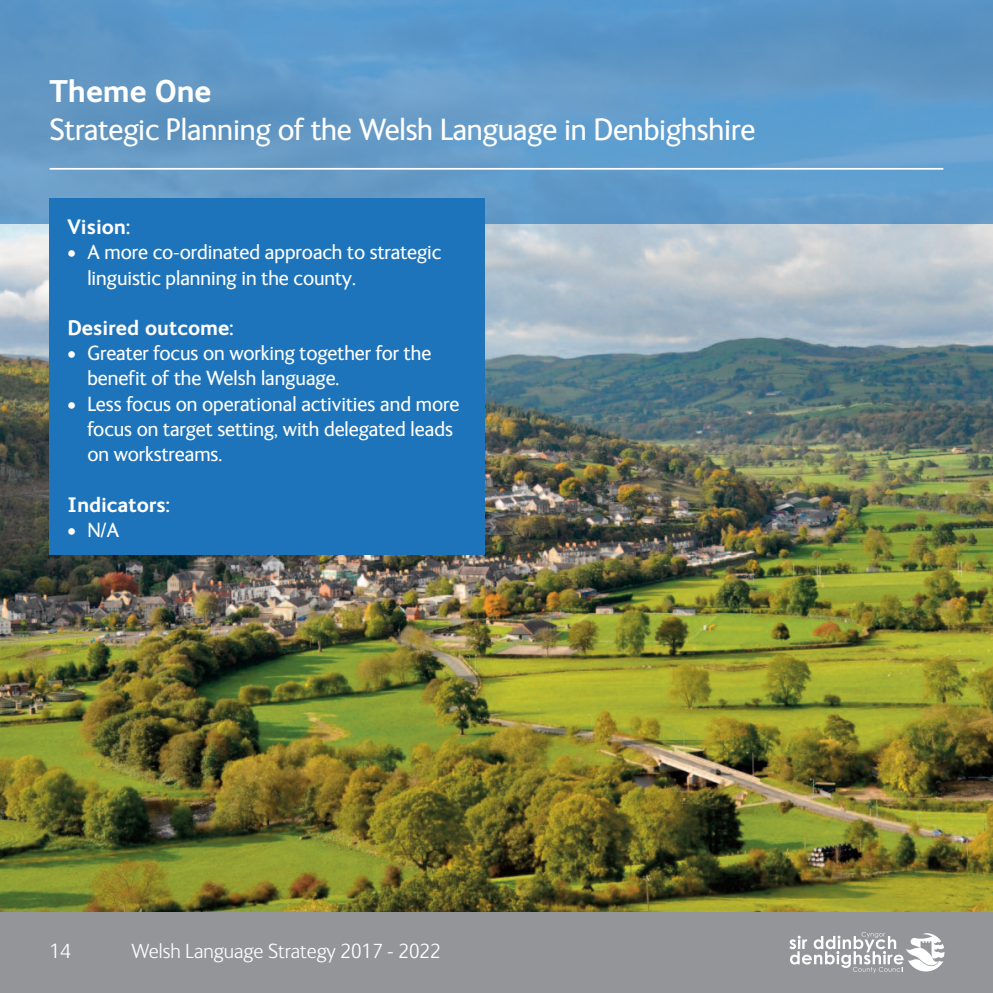
<style>
.page{position:relative;width:993px;height:993px;background:#fff}
.page>*{position:absolute;margin:0;border:0;box-sizing:border-box;transform-origin:0 0}
.t1{font:31.5px "FS Ingrid";letter-spacing:-.005em;color:#fff}
.t2{font:700 31.5px "FS Ingrid";letter-spacing:-.005em;color:#fff}
.t3{font:21px/25.2px "FS Ingrid";color:#fff}
.t4{font:700 21px "FS Ingrid";color:#fff}
.t5{font:300 21px "FS Ingrid";color:#fff}
</style>
<div class="page">
<img style="left:0;top:223px;width:992px;height:689px">
<div style="left:0;top:0;width:992px;height:223px;background:#1e74bb;opacity:.6"></div>
<div style="left:0;top:912px;width:992px;height:80px;background:#939598"></div>
<svg style="left:789px;top:932px;width:155px;height:40px"></svg>
<hr style="left:50px;top:168px;width:893px;height:2px;background:#fff">
<div style="left:50px;top:198px;width:434px;height:357px;background:#1e74bb"></div>
<h1 class="t2" style="left:50px;top:80px;width:163px">Theme One</h1>
<h1 class="t1" style="left:50px;top:119px;width:707px">Strategic Planning of the Welsh Language in Denbighshire</h1>
<p class="t4" style="left:67px;top:219px;width:64px">Vision:</p>
<p class="t3" style="left:87px;top:241px;width:355px;text-indent:-20px">• A more co-ordinated approach to strategic linguistic planning in the county.</p>
<p class="t4" style="left:67px;top:320px;width:167px">Desired outcome:</p>
<p class="t3" style="left:87px;top:342px;width:345px;text-indent:-20px">• Greater focus on working together for the benefit of the Welsh language.</p>
<p class="t3" style="left:87px;top:393px;width:373px;text-indent:-20px">• Less focus on operational activities and more focus on target setting, with delegated leads on workstreams.</p>
<p class="t4" style="left:67px;top:497px;width:104px">Indicators:</p>
<p class="t3" style="left:67px;top:519px;width:53px">• N/A</p>
<p class="t5" style="left:50px;top:943px;width:22px">14</p>
<p class="t5" style="left:131px;top:943px;width:310px">Welsh Language Strategy 2017 - 2022</p>
</div>
